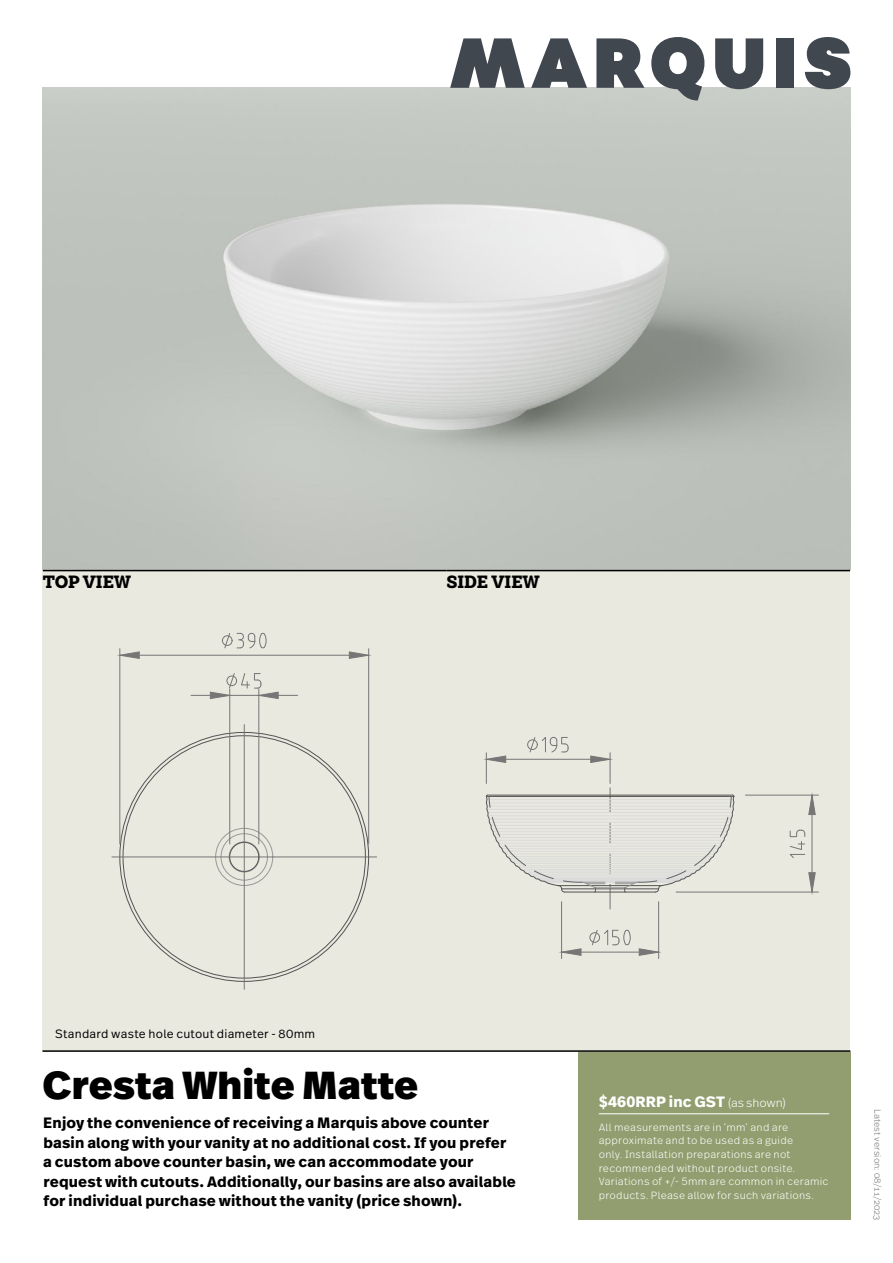
<style>
.page{position:relative;width:893px;height:1263px;background:#fff}
.page>*{position:absolute;margin:0;border:0;box-sizing:border-box;transform-origin:0 0}
.t1{font:900 39px "Real Text Pro";color:#000}
.t2{font:900 18px "Weekly Pro";letter-spacing:-.03em;color:#000}
.t3{font:700 15px/19.5px "Real Text Pro";letter-spacing:.01em;color:#000}
.t4{font:700 15px "Real Text Pro";letter-spacing:.005em;color:#fff}
.t5{font:300 12px "Real Text Pro";letter-spacing:.015em;color:#000}
.t6{font:300 10.5px/13.5px "Real Text Pro";letter-spacing:.02em;color:#fff}
.t7{font:300 9px "Real Text Pro";color:#737577}
.s1{font-weight:300;font-size:12px}
</style>
<div class="page">
<div style="left:43px;top:88px;width:807px;height:963px;background:#e9e9e0"></div>
<hr style="left:43px;top:1050px;width:807px;height:2px;background:#000">
<div style="left:577px;top:1052px;width:273px;height:168px;background:#929e6f"></div>
<hr style="left:599px;top:1113px;width:230px;height:1px;background:#fff">
<img style="left:43px;top:88px;width:807px;height:482px">
<hr style="left:43px;top:570px;width:403px;height:1px;background:#000">
<hr style="left:446px;top:570px;width:404px;height:1px;background:#000">
<svg style="left:111px;top:632px;width:266px;height:358px"></svg>
<svg style="left:484px;top:736px;width:335px;height:223px"></svg>
<svg style="left:450px;top:38px;width:75px;height:50px"></svg>
<svg style="left:531px;top:38px;width:56px;height:50px"></svg>
<svg style="left:596px;top:38px;width:48px;height:50px"></svg>
<svg style="left:715px;top:38px;width:48px;height:51px"></svg>
<div style="left:777px;top:38px;width:17px;height:50px;background:#40474f"></div>
<svg style="left:805px;top:37px;width:45px;height:52px"></svg>
<svg style="left:651px;top:37px;width:53px;height:64px"></svg>
<p class="t2" style="left:43px;top:571px;width:90px">TOP VIEW</p>
<p class="t2" style="left:446px;top:571px;width:95px">SIDE VIEW</p>
<p class="t5" style="left:55px;top:1025px;width:261px">Standard waste hole cutout diameter - 80mm</p>
<h1 class="t1" style="left:43px;top:1056px;width:377px">Cresta White Matte</h1>
<p class="t3" style="left:43px;top:1113px;width:474px">Enjoy the convenience of receiving a Marquis above counter basin along with your vanity at no additional cost. If you prefer a custom above counter basin, we can accommodate your request with cutouts. Additionally, our basins are also available for individual purchase without the vanity (price shown).</p>
<p class="t4" style="left:599px;top:1090px;width:188px">$460RRP inc GST <span class="s1">(as shown)</span></p>
<p class="t6" style="left:599px;top:1120px;width:231px">All measurements are in ‘mm‘ and are approximate and to be used as a guide<br>only. Installation preparations are not recommended without product onsite.<br>Variations of +/- 5mm are common in ceramic products. Please allow for such variations.</p>
<p class="t7" style="left:884px;top:1109px;width:113px;rotate:90deg">Latest version: 08/11/2023</p>
</div>
